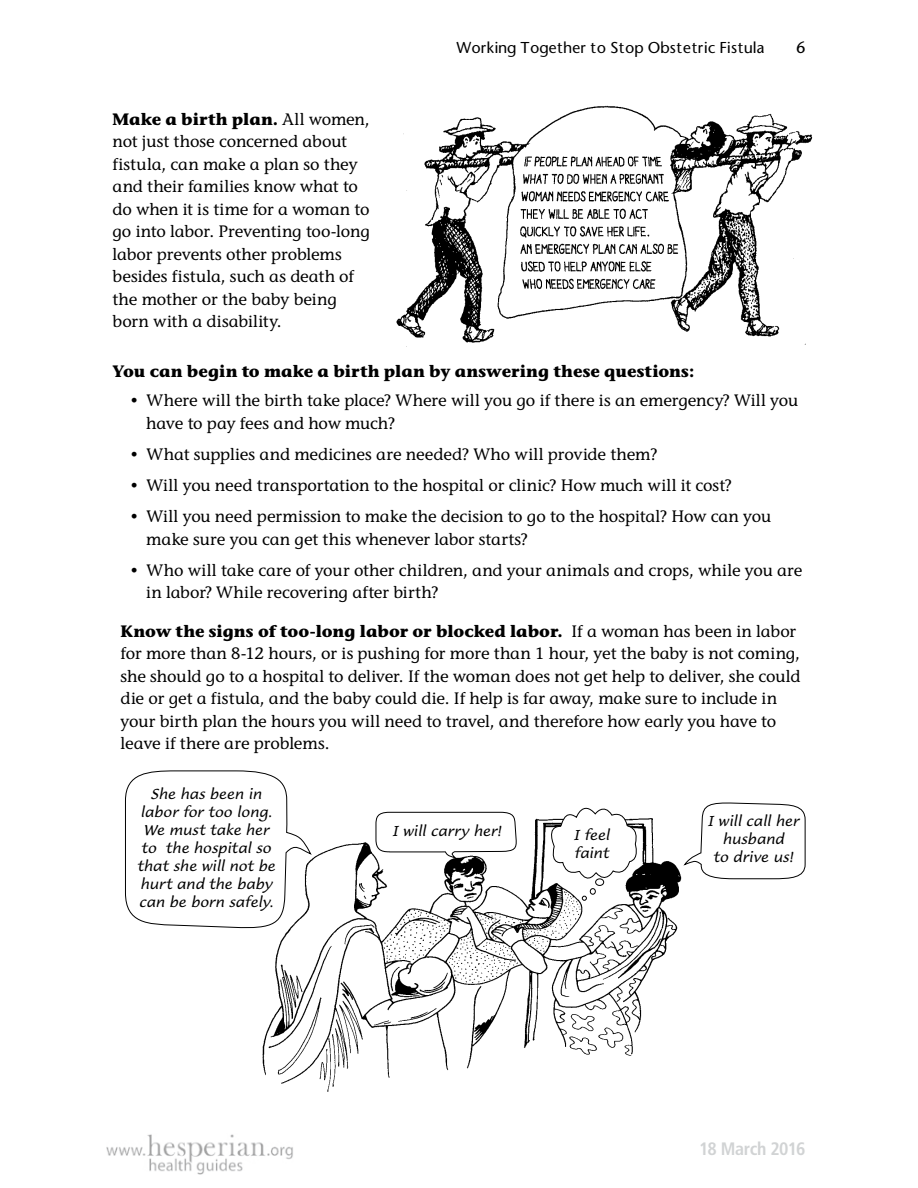
<style>
.page{position:relative;width:918px;height:1188px;background:#fff}
.page>*{position:absolute;margin:0;border:0;box-sizing:border-box;transform-origin:0 0}
.t1{font:700 condensed 18px "Frutiger LT Std";letter-spacing:-.03em;color:#d1d3d4}
.t2{font:500 16.5px/22.5px "Stone Inf ITC Std";letter-spacing:-.005em;color:#000}
.t3{font:700 16.5px "Stone Inf ITC Std";letter-spacing:.005em;color:#000}
.t4{font:500 15.75px "Stone Sans";color:#000}
.t5{font:italic 15px/18px "Lucida Casual EFOP";letter-spacing:.005em;color:#000;text-align:center}
.t6{font:500 15px "Stone Sans";color:#000}
.s1{font-weight:700}
</style>
<div class="page">
<img style="left:106px;top:1134px;width:187px;height:40px">
<img style="left:262px;top:818px;width:420px;height:274px">
<svg style="left:125px;top:770px;width:187px;height:159px"></svg>
<svg style="left:683px;top:802px;width:123px;height:78px"></svg>
<svg style="left:375px;top:812px;width:142px;height:47px"></svg>
<svg style="left:545px;top:807px;width:95px;height:93px"></svg>
<img style="left:396px;top:105px;width:417px;height:242px">
<p class="t2" style="left:112px;top:107px;width:259px"><span class="s1">Make a birth plan.</span> All women, not just those concerned about fistula, can make a plan so they and their families know what to do when it is time for a woman to go into labor. Preventing too-long labor prevents other problems besides fistula, such as death of the mother or the baby being born with a disability.</p>
<p class="t6" style="left:456px;top:38px;width:310px">Working Together to Stop Obstetric Fistula</p>
<p class="t4" style="left:796px;top:37px;width:11px">6</p>
<p class="t3" style="left:112px;top:361px;width:583px">You can begin to make a birth plan by answering these questions:</p>
<p class="t2" style="left:146px;top:389px;width:653px;text-indent:-16px">• Where will the birth take place? Where will you go if there is an emergency? Will you have to pay fees and how much?</p>
<p class="t2" style="left:130px;top:443px;width:529px">• What supplies and medicines are needed? Who will provide them?</p>
<p class="t2" style="left:130px;top:474px;width:603px">• Will you need transportation to the hospital or clinic? How much will it cost?</p>
<p class="t2" style="left:146px;top:505px;width:626px;text-indent:-16px">• Will you need permission to make the decision to go to the hospital? How can you make sure you can get this whenever labor starts?</p>
<p class="t2" style="left:146px;top:559px;width:658px;text-indent:-16px">• Who will take care of your other children, and your animals and crops, while you are in labor? While recovering after birth?</p>
<p class="t2" style="left:121px;top:619px;width:682px"><span class="s1">Know the signs of too-long labor or blocked labor.</span> If a woman has been in labor for more than 8-12 hours, or is pushing for more than 1 hour, yet the baby is not coming, she should go to a hospital to deliver. If the woman does not get help to deliver, she could die or get a fistula, and the baby could die. If help is far away, make sure to include in your birth plan the hours you will need to travel, and therefore how early you have to leave if there are problems.</p>
<p class="t5" style="left:137px;top:786px;width:140px">She has been in labor for too long.<br>We must take her to the hospital so that she will not be hurt and the baby can be born safely.</p>
<p class="t5" style="left:392px;top:822px;width:111px">I will carry her!</p>
<p class="t5" style="left:707px;top:813px;width:93px">I will call her husband<br>to drive us!</p>
<p class="t5" style="left:574px;top:826px;width:37px;text-align:left">I feel faint</p>
<p class="t1" style="left:699px;top:1139px;width:108px">18 March 2016</p>
</div>
